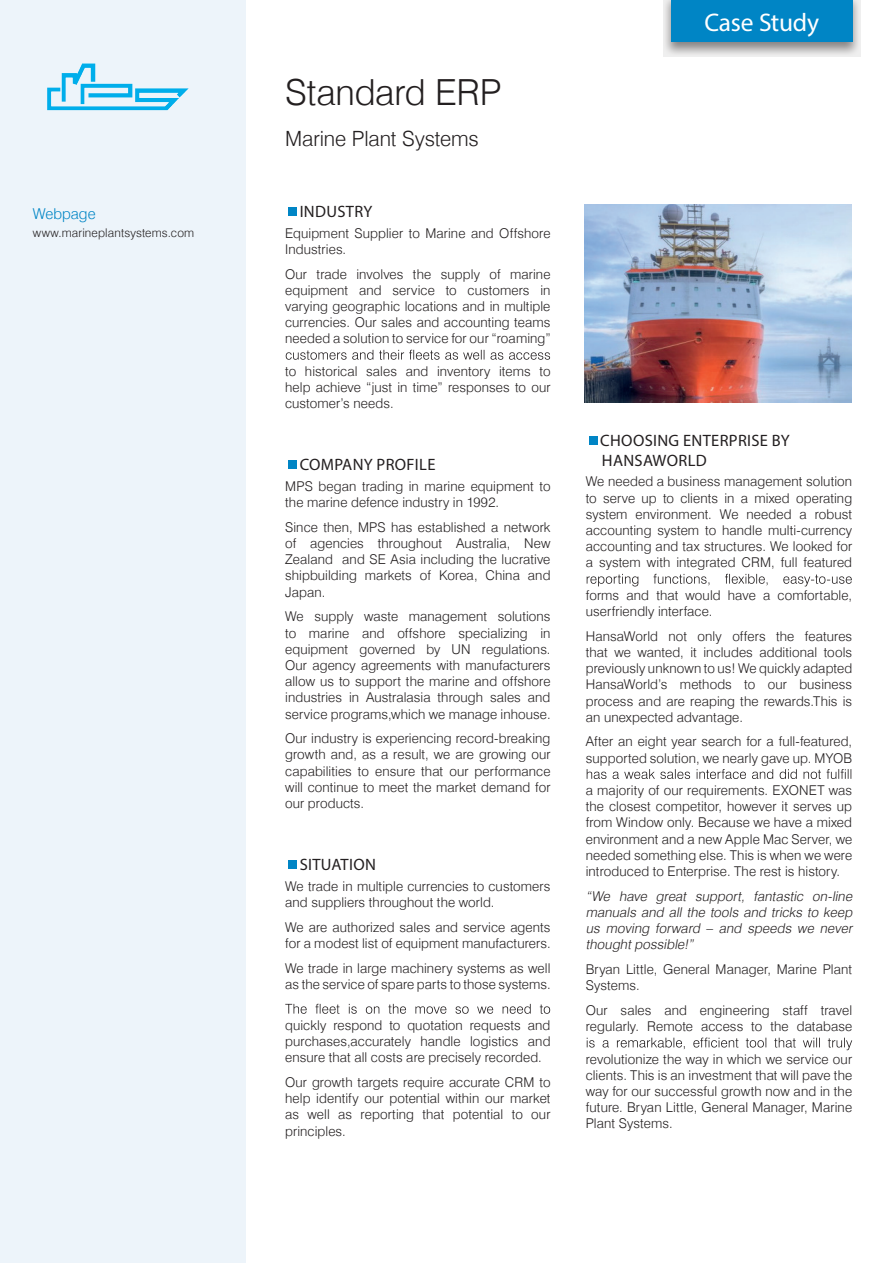
<style>
.page{position:relative;width:893px;height:1263px;background:#fff}
.page>*{position:absolute;margin:0;border:0;box-sizing:border-box;transform-origin:0 0}
.t1{font:300 36px "Swiss Delux";letter-spacing:-.005em;color:#231f20}
.t2{font:25.5px "Myriad Pro";letter-spacing:-.005em;color:#fff}
.t3{font:300 21px "Swiss Delux";letter-spacing:-.005em;color:#231f20}
.t4{font:16.5px/19.8px "Myriad Pro";letter-spacing:.02em;color:#231f20}
.t5{font:300 15px "Swiss Delux";letter-spacing:.005em;color:#0085c5}
.t6{font:300 13.5px/16.2px "Swiss Delux";letter-spacing:.01em;color:#231f20;text-align:justify}
.t7{font:italic 300 13.5px/16.2px "Swiss Delux";color:#231f20;text-align:justify}
.t8{font:300 12px "Swiss Delux";letter-spacing:.015em;color:#231f20}
</style>
<div class="page">
<div style="left:0;top:0;width:246px;height:1263px;background:#edf4fa"></div>
<svg style="left:286px;top:350px;width:264px;height:10px"></svg>
<svg style="left:285px;top:1004px;width:265px;height:10px"></svg>
<svg style="left:663px;top:0;width:198px;height:56px;background:#bac1c5"></svg>
<div style="left:671px;top:0;width:181px;height:41px;background:#0085c5"></div>
<img style="left:47px;top:63px;width:142px;height:48px">
<svg style="left:587px;top:574px;width:265px;height:12px"></svg>
<svg style="left:587px;top:769px;width:264px;height:10px"></svg>
<svg style="left:587px;top:1037px;width:265px;height:13px"></svg>
<img style="left:585px;top:204px;width:266px;height:199px">
<div style="left:288px;top:460px;width:9px;height:9px;background:#0085c5"></div>
<div style="left:288px;top:860px;width:9px;height:9px;background:#0085c5"></div>
<div style="left:589px;top:436px;width:9px;height:9px;background:#0085c5"></div>
<div style="left:288px;top:207px;width:9px;height:9px;background:#0085c5"></div>
<p class="t5" style="left:33px;top:204px;width:64px">Webpage</p>
<p class="t8" style="left:33px;top:226px;width:163px">www.marineplantsystems.com</p>
<h1 class="t1" style="left:285px;top:71px;width:218px">Standard ERP</h1>
<h3 class="t3" style="left:285px;top:126px;width:195px">Marine Plant Systems</h3>
<p class="t4" style="left:300px;top:201px;width:74px">INDUSTRY</p>
<p class="t6" style="left:285px;top:225px;width:267px">Equipment Supplier to Marine and Offshore<br>Industries.</p>
<p class="t6" style="left:285px;top:266px;width:267px">Our trade involves the supply of marine equipment and service to customers in varying geographic locations and in multiple currencies. Our sales and accounting teams needed a solution to service for our “roaming”</p>
<p class="t6" style="left:285px;top:363px;width:267px">to historical sales and inventory items to help achieve “just in time” responses to our customer’s needs.</p>
<p class="t4" style="left:300px;top:455px;width:137px">COMPANY PROFILE</p>
<p class="t6" style="left:285px;top:478px;width:267px">MPS began trading in marine equipment to the marine defence industry in 1992.</p>
<p class="t6" style="left:285px;top:519px;width:267px">Since then, MPS has established a network of agencies throughout Australia, New Zealand and SE Asia including the lucrative shipbuilding markets of Korea, China and Japan.</p>
<p class="t6" style="left:285px;top:609px;width:267px">We supply waste management solutions to marine and offshore specializing in equipment governed by UN regulations.<br>Our agency agreements with manufacturers allow us to support the marine and offshore industries in Australasia through sales and service programs,which we manage inhouse.</p>
<p class="t6" style="left:285px;top:730px;width:267px">Our industry is experiencing record-breaking growth and, as a result, we are growing our capabilities to ensure that our performance will continue to meet the market demand for our products.</p>
<p class="t4" style="left:300px;top:855px;width:78px">SITUATION</p>
<p class="t6" style="left:285px;top:878px;width:267px">We trade in multiple currencies to customers and suppliers throughout the world.</p>
<p class="t6" style="left:285px;top:919px;width:267px">We are authorized sales and service agents for a modest list of equipment manufacturers.</p>
<p class="t6" style="left:285px;top:960px;width:267px">We trade in large machinery systems as well as the service of spare parts to those systems.</p>
<p class="t6" style="left:285px;top:1017px;width:267px">quickly respond to quotation requests and purchases,accurately handle logistics and ensure that all costs are precisely recorded.</p>
<p class="t6" style="left:285px;top:1074px;width:267px">Our growth targets require accurate CRM to help identify our potential within our market as well as reporting that potential to our principles.</p>
<h2 class="t2" style="left:704px;top:6px;width:116px">Case Study</h2>
<p class="t4" style="left:600px;top:430px;width:191px">CHOOSING ENTERPRISE BY<br>HANSAWORLD</p>
<p class="t6" style="left:586px;top:474px;width:268px">We needed a business management solution to serve up to clients in a mixed operating system environment. We needed a robust accounting system to handle multi-currency accounting and tax structures. We looked for a system with integrated CRM, full featured</p>
<p class="t6" style="left:586px;top:587px;width:268px">forms and that would have a comfortable, userfriendly interface.</p>
<p class="t6" style="left:586px;top:628px;width:268px">HansaWorld not only offers the features that we wanted, it includes additional tools previously unknown to us! We quickly adapted HansaWorld’s methods to our business process and are reaping the rewards.This is an unexpected advantage.</p>
<p class="t6" style="left:586px;top:734px;width:268px">After an eight year search for a full-featured, supported solution, we nearly gave up. MYOB</p>
<p class="t6" style="left:586px;top:782px;width:268px">a majority of our requirements. EXONET was the closest competitor, however it serves up from Window only. Because we have a mixed environment and a new Apple Mac Server, we needed something else. This is when we were introduced to Enterprise. The rest is history.</p>
<p class="t7" style="left:586px;top:888px;width:271px">“We have great support, fantastic on-line manuals and all the tools and tricks to keep us moving forward – and speeds we never thoughtpossible!”</p>
<p class="t6" style="left:586px;top:961px;width:268px">Bryan Little, General Manager, Marine Plant<br>Systems.</p>
<p class="t6" style="left:586px;top:1002px;width:268px">Our sales and engineering staff travel regularly. Remote access to the database</p>
<p class="t6" style="left:586px;top:1051px;width:268px">revolutionize the way in which we service our clients. This is an investment that will pave the way for our successful growth now and in the future. Bryan Little, General Manager, Marine Plant Systems.</p>
</div>
